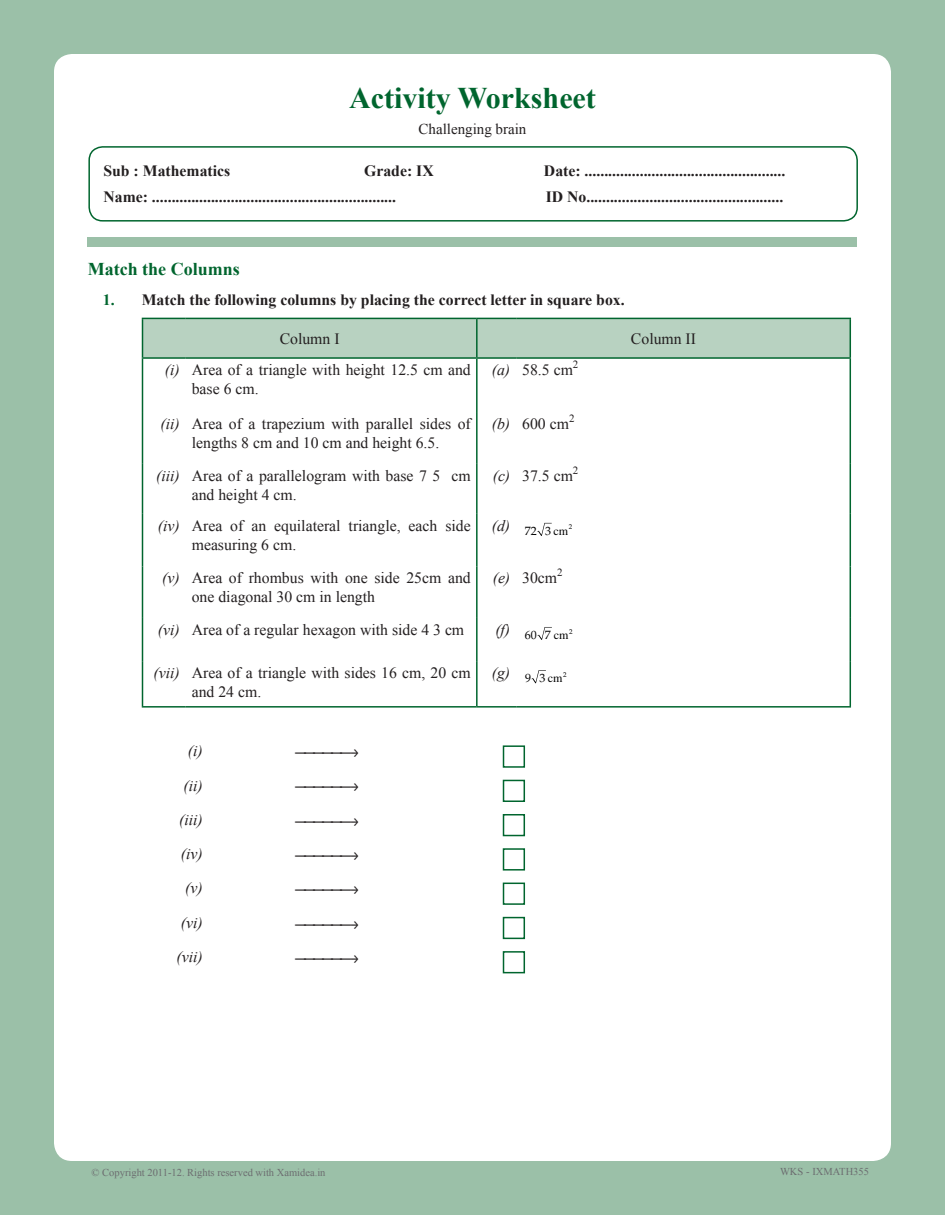
<style>
.page{position:relative;width:945px;height:1215px;background:#9bc0a8}
.page>*{position:absolute;margin:0;border:0;box-sizing:border-box;transform-origin:0 0}
.t1{font:700 30px "Times New Roman";color:#00652e}
.Choice{font:700 18px "Times New Roman";color:#00652e}
.t2{font:15.75px/18.9px "Times New Roman";color:#231f20}
.number{font:700 15.75px "Times New Roman";color:#231f20}
.t3{font:italic 15.75px "Times New Roman";color:#231f20}
.t4{font:15px "Times New Roman";color:#231f20}
.t5{font:12px "Palatino";color:#000}
.t6{font:10.95px "Times New Roman";color:#231f20}
.t7{font:10.5px "Times New Roman";color:#6c6d70}
.t8{font:6.9px "Palatino";color:#000}
.s1{color:#00652e}
.s2{font-family:"Times"}
</style>
<div class="page">
<div style="left:54px;top:54px;width:837px;height:1107px;background:#fff;border-radius:18px"></div>
<div style="left:88px;top:237px;width:769px;height:10px;background:#9bc0a8"></div>
<div style="left:88px;top:146px;width:770px;height:76px;border:2px solid #00652e;border-radius:14px"></div>
<div style="left:143px;top:319px;width:707px;height:38px;background:#b8d2c1"></div>
<hr style="left:142px;top:319px;width:1px;height:38px;background:#00652e">
<hr style="left:850px;top:319px;width:1px;height:38px;background:#00652e">
<hr style="left:142px;top:359px;width:1px;height:53px;background:#00652e">
<hr style="left:850px;top:359px;width:1px;height:53px;background:#00652e">
<hr style="left:142px;top:412px;width:1px;height:52px;background:#00652e">
<hr style="left:850px;top:412px;width:1px;height:52px;background:#00652e">
<hr style="left:142px;top:464px;width:1px;height:50px;background:#00652e">
<hr style="left:850px;top:464px;width:1px;height:50px;background:#00652e">
<hr style="left:142px;top:514px;width:1px;height:52px;background:#00652e">
<hr style="left:850px;top:514px;width:1px;height:52px;background:#00652e">
<hr style="left:142px;top:566px;width:1px;height:52px;background:#00652e">
<hr style="left:850px;top:566px;width:1px;height:52px;background:#00652e">
<hr style="left:142px;top:618px;width:1px;height:43px;background:#00652e">
<hr style="left:850px;top:618px;width:1px;height:43px;background:#00652e">
<hr style="left:142px;top:661px;width:1px;height:45px;background:#00652e">
<hr style="left:850px;top:661px;width:1px;height:45px;background:#00652e">
<hr style="left:142px;top:706px;width:44px;height:2px;background:#00652e">
<hr style="left:186px;top:706px;width:291px;height:2px;background:#00652e">
<hr style="left:477px;top:706px;width:39px;height:2px;background:#00652e">
<hr style="left:516px;top:706px;width:335px;height:2px;background:#00652e">
<hr style="left:142px;top:318px;width:44px;height:1px;background:#00652e">
<hr style="left:186px;top:318px;width:291px;height:1px;background:#00652e">
<hr style="left:477px;top:318px;width:39px;height:1px;background:#00652e">
<hr style="left:516px;top:318px;width:335px;height:1px;background:#00652e">
<hr style="left:142px;top:357px;width:44px;height:2px;background:#00652e">
<hr style="left:186px;top:357px;width:291px;height:2px;background:#00652e">
<hr style="left:477px;top:357px;width:39px;height:2px;background:#00652e">
<hr style="left:516px;top:357px;width:335px;height:2px;background:#00652e">
<hr style="left:476px;top:319px;width:2px;height:38px;background:#00652e">
<hr style="left:476px;top:359px;width:2px;height:53px;background:#00652e">
<hr style="left:476px;top:412px;width:2px;height:52px;background:#00652e">
<hr style="left:476px;top:464px;width:2px;height:50px;background:#00652e">
<hr style="left:476px;top:514px;width:2px;height:52px;background:#00652e">
<hr style="left:476px;top:566px;width:2px;height:52px;background:#00652e">
<hr style="left:476px;top:618px;width:2px;height:43px;background:#00652e">
<hr style="left:476px;top:661px;width:2px;height:45px;background:#00652e">
<svg style="left:537px;top:523px;width:15px;height:13px"></svg>
<svg style="left:537px;top:627px;width:15px;height:13px"></svg>
<svg style="left:531px;top:670px;width:15px;height:13px"></svg>
<div style="left:503px;top:745px;width:22px;height:23px;border:2px solid #00652e"></div>
<div style="left:503px;top:780px;width:22px;height:22px;border:2px solid #00652e"></div>
<div style="left:503px;top:814px;width:22px;height:22px;border:2px solid #00652e"></div>
<div style="left:503px;top:848px;width:22px;height:23px;border:2px solid #00652e"></div>
<div style="left:503px;top:883px;width:22px;height:22px;border:2px solid #00652e"></div>
<div style="left:503px;top:917px;width:22px;height:22px;border:2px solid #00652e"></div>
<div style="left:503px;top:951px;width:22px;height:22px;border:2px solid #00652e"></div>
<h1 class="t1" style="left:349px;top:77px;width:248px">Activity Worksheet</h1>
<p class="t4" style="left:419px;top:119px;width:109px">Challenging brain</p>
<p class="number" style="left:103px;top:160px;width:128px">Sub : Mathematics</p>
<p class="number" style="left:364px;top:160px;width:71px">Grade: IX</p>
<p class="number" style="left:544px;top:160px;width:243px">Date: ...................................................</p>
<p class="number" style="left:103px;top:186px;width:294px">Name: ..............................................................</p>
<p class="number" style="left:546px;top:186px;width:239px">ID No..................................................</p>
<p class="Choice" style="left:88px;top:257px;width:153px">Match the Columns</p>
<p class="number" style="left:103px;top:289px;width:523px"><span class="s1">1.</span> Match the following columns by placing the correct letter in square box.</p>
<p class="t2" style="left:280px;top:329px;width:61px">Column I</p>
<p class="t2" style="left:631px;top:329px;width:67px">Column II</p>
<p class="t3" style="left:165px;top:359px;width:16px">(i)</p>
<p class="t2" style="left:192px;top:360px;width:281px">Area of a triangle with height 12.5 cm and base 6 cm.</p>
<p class="t3" style="left:492px;top:359px;width:20px">(a)</p>
<p class="t2" style="left:522px;top:360px;width:52px">58.5 cm</p>
<p class="t6" style="left:573px;top:357px;width:7px">2</p>
<p class="t6" style="left:569px;top:411px;width:7px">2</p>
<p class="t3" style="left:161px;top:413px;width:21px">(ii)</p>
<p class="t2" style="left:192px;top:414px;width:281px">Area of a trapezium with parallel sides of lengths 8 cm and 10 cm and height 6.5.</p>
<p class="t3" style="left:492px;top:413px;width:20px">(b)</p>
<p class="t2" style="left:522px;top:414px;width:48px">600 cm</p>
<p class="t6" style="left:573px;top:463px;width:7px">2</p>
<p class="t3" style="left:156px;top:465px;width:25px">(iii)</p>
<p class="t2" style="left:192px;top:466px;width:281px">Area of a parallelogram with base 7 5 cm and height 4 cm.</p>
<p class="t3" style="left:493px;top:465px;width:19px">(c)</p>
<p class="t2" style="left:522px;top:466px;width:52px">37.5 cm</p>
<p class="t3" style="left:158px;top:515px;width:23px">(iv)</p>
<p class="t2" style="left:192px;top:516px;width:281px">Area of an equilateral triangle, each side measuring 6 cm.</p>
<p class="t3" style="left:492px;top:515px;width:20px">(d)</p>
<p class="t5" style="left:525px;top:524px;width:45px">72 3 <span class="s2">cm</span></p>
<p class="t8" style="left:569px;top:523px;width:5px">2</p>
<p class="t3" style="left:162px;top:567px;width:19px">(v)</p>
<p class="t2" style="left:192px;top:568px;width:281px">Area of rhombus with one side 25cm and one diagonal 30 cm in length</p>
<p class="t3" style="left:493px;top:567px;width:19px">(e)</p>
<p class="t2" style="left:522px;top:568px;width:36px">30cm</p>
<p class="t6" style="left:557px;top:565px;width:7px">2</p>
<p class="t3" style="left:158px;top:619px;width:23px">(vi)</p>
<p class="t2" style="left:192px;top:620px;width:274px">Area of a regular hexagon with side 4 3 cm</p>
<p class="t3" style="left:495px;top:619px;width:16px">(f)</p>
<p class="t5" style="left:525px;top:628px;width:45px">60 7 <span class="s2">cm</span></p>
<p class="t8" style="left:569px;top:627px;width:5px">2</p>
<p class="t3" style="left:154px;top:662px;width:28px">(vii)</p>
<p class="t2" style="left:192px;top:663px;width:281px">Area of a triangle with sides 16 cm, 20 cm and 24 cm.</p>
<p class="t3" style="left:492px;top:662px;width:20px">(g)</p>
<p class="t5" style="left:525px;top:671px;width:39px">9 3<span class="s2">cm</span></p>
<p class="t8" style="left:563px;top:670px;width:5px">2</p>
<p class="t3" style="left:188px;top:740px;width:16px">(i)</p>
<p class="t3" style="left:184px;top:775px;width:21px">(ii)</p>
<p class="t3" style="left:179px;top:809px;width:25px">(iii)</p>
<p class="t3" style="left:181px;top:843px;width:23px">(iv)</p>
<p class="t3" style="left:185px;top:877px;width:19px">(v)</p>
<p class="t3" style="left:181px;top:912px;width:23px">(vi)</p>
<p class="t3" style="left:177px;top:946px;width:28px">(vii)</p>
<p class="t7" style="left:92px;top:1165px;width:235px">© Copyright 2011-12. Rights reserved with Xamidea.in</p>
<p class="t7" style="left:780px;top:1164px;width:90px">WKS - IXMATH355</p>
</div>
